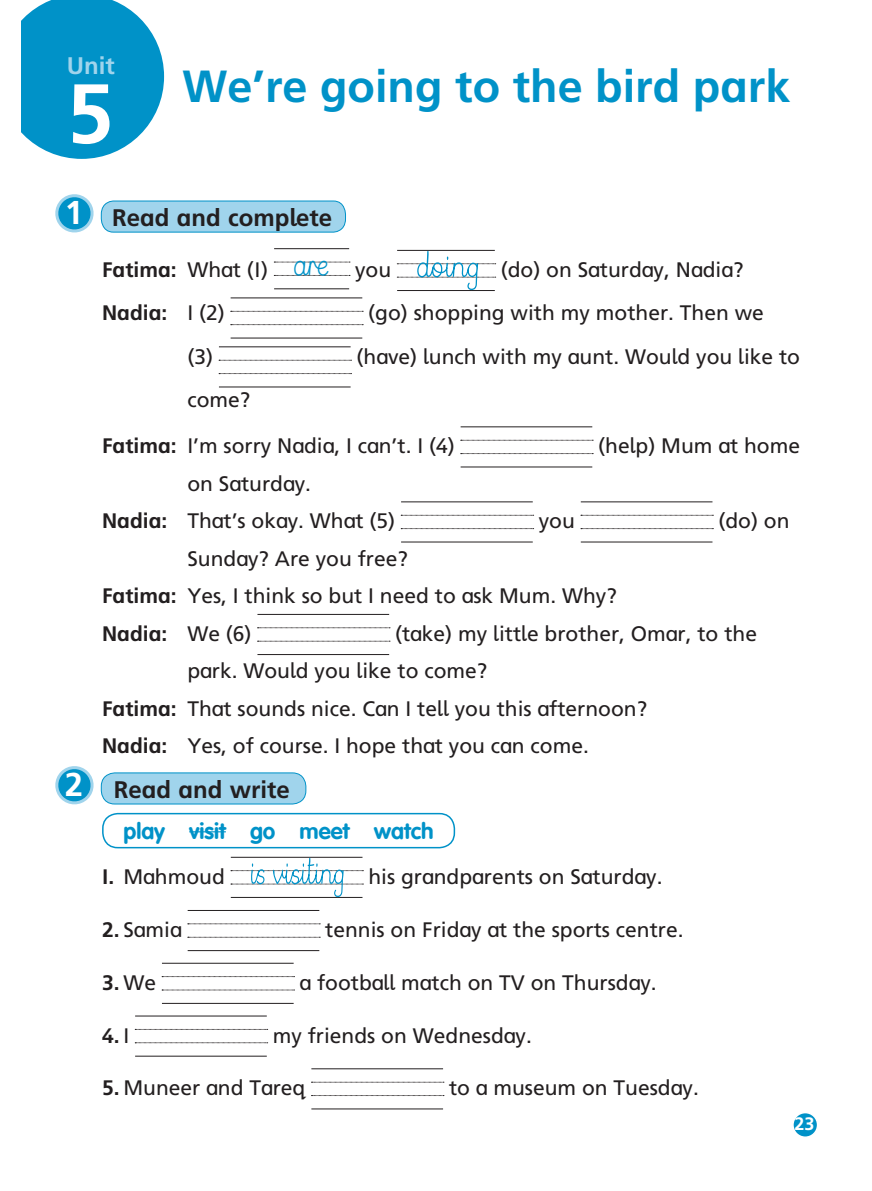
<style>
.page{position:relative;width:872px;height:1191px;background:#fff}
.page>*{position:absolute;margin:0;border:0;box-sizing:border-box;transform-origin:0 0}
.t1{font:700 84px "Frutiger";color:#fff}
.t2{font:700 45px "Infant Frutiger";color:#0092c8}
.t3{font:700 24px "Infant Frutiger";color:#231f20}
.t4{font:700 24px "Infant Frutiger";color:#a0d4ec}
.t5{font:700 22.5px "VAG Rounded";color:#0092c8}
.t6{font:21px/37.5px "Infant Frutiger";color:#231f20}
.t7{font:700 21px "Infant Frutiger";color:#231f20}
.t8{font:700 18px "Frutiger";color:#fff}
.s1{font-family:"Frutiger";font-size:33px;color:#fff}
.s2{font-weight:400}
.s3{font-family:"Cursive Script";font-weight:400;font-size:28.35px;color:#0092c8}
.s4{font-family:"Cursive Scrip 1";font-weight:400;font-size:28.35px;color:#0092c8}
.s5{font-weight:700}
</style>
<div class="page">
<div style="left:793px;top:1112px;width:24px;height:25px;background:#0092c8;border-radius:50%"></div>
<div style="left:792px;top:1111px;width:26px;height:27px;border:2px solid #fff;border-radius:50%"></div>
<svg style="left:21px;top:0;width:144px;height:159px;background:#26a2d0"></svg>
<svg style="left:55px;top:194px;width:39px;height:39px"></svg>
<div style="left:101px;top:201px;width:244px;height:31px;background:#a0d4ec;border-radius:13px"></div>
<div style="left:101px;top:201px;width:245px;height:31px;border:1px solid #0092c8;border-radius:13px"></div>
<hr style="left:274px;top:248px;width:75px;height:1px;background:#231f20">
<svg style="left:274px;top:262px;width:76px;height:1px"></svg>
<svg style="left:274px;top:275px;width:76px;height:1px"></svg>
<hr style="left:274px;top:288px;width:75px;height:1px;background:#231f20">
<hr style="left:397px;top:290px;width:98px;height:1px;background:#231f20">
<svg style="left:397px;top:250px;width:99px;height:40px"></svg>
<hr style="left:231px;top:297px;width:131px;height:1px;background:#231f20">
<svg style="left:231px;top:311px;width:132px;height:1px"></svg>
<svg style="left:231px;top:324px;width:132px;height:1px"></svg>
<hr style="left:231px;top:338px;width:131px;height:1px;background:#231f20">
<hr style="left:219px;top:346px;width:131px;height:1px;background:#231f20">
<svg style="left:219px;top:360px;width:132px;height:1px"></svg>
<svg style="left:219px;top:373px;width:132px;height:1px"></svg>
<hr style="left:219px;top:386px;width:131px;height:1px;background:#231f20">
<hr style="left:460px;top:426px;width:132px;height:1px;background:#231f20">
<svg style="left:461px;top:440px;width:132px;height:1px"></svg>
<svg style="left:461px;top:453px;width:132px;height:1px"></svg>
<hr style="left:460px;top:466px;width:132px;height:1px;background:#231f20">
<hr style="left:401px;top:501px;width:132px;height:1px;background:#231f20">
<svg style="left:401px;top:515px;width:132px;height:1px"></svg>
<svg style="left:401px;top:528px;width:132px;height:1px"></svg>
<hr style="left:401px;top:541px;width:132px;height:1px;background:#231f20">
<hr style="left:581px;top:501px;width:131px;height:1px;background:#231f20">
<svg style="left:581px;top:515px;width:132px;height:1px"></svg>
<svg style="left:581px;top:528px;width:132px;height:1px"></svg>
<hr style="left:581px;top:541px;width:131px;height:1px;background:#231f20">
<hr style="left:257px;top:614px;width:132px;height:1px;background:#231f20">
<svg style="left:257px;top:627px;width:133px;height:1px"></svg>
<svg style="left:257px;top:641px;width:133px;height:1px"></svg>
<hr style="left:257px;top:654px;width:132px;height:1px;background:#231f20">
<svg style="left:55px;top:766px;width:39px;height:39px"></svg>
<div style="left:101px;top:773px;width:205px;height:31px;background:#a0d4ec;border-radius:13px"></div>
<div style="left:101px;top:772px;width:205px;height:32px;border:1px solid #0092c8;border-radius:13px"></div>
<hr style="left:189px;top:831px;width:37px;height:1px;background:#0092c8">
<div style="left:102px;top:813px;width:353px;height:35px;border:2px solid #0092c8;border-radius:15px"></div>
<hr style="left:231px;top:897px;width:131px;height:1px;background:#231f20">
<svg style="left:231px;top:857px;width:132px;height:40px"></svg>
<hr style="left:188px;top:910px;width:131px;height:1px;background:#231f20">
<svg style="left:188px;top:923px;width:132px;height:1px"></svg>
<svg style="left:188px;top:937px;width:132px;height:1px"></svg>
<hr style="left:188px;top:950px;width:131px;height:1px;background:#231f20">
<hr style="left:162px;top:963px;width:132px;height:1px;background:#231f20">
<svg style="left:162px;top:976px;width:132px;height:1px"></svg>
<svg style="left:162px;top:989px;width:132px;height:1px"></svg>
<hr style="left:162px;top:1003px;width:132px;height:1px;background:#231f20">
<hr style="left:135px;top:1015px;width:132px;height:1px;background:#231f20">
<svg style="left:135px;top:1029px;width:133px;height:1px"></svg>
<svg style="left:135px;top:1042px;width:133px;height:1px"></svg>
<hr style="left:135px;top:1055px;width:132px;height:1px;background:#231f20">
<hr style="left:311px;top:1068px;width:132px;height:1px;background:#231f20">
<svg style="left:311px;top:1082px;width:133px;height:1px"></svg>
<svg style="left:311px;top:1095px;width:133px;height:1px"></svg>
<hr style="left:311px;top:1108px;width:132px;height:1px;background:#231f20">
<p class="t4" style="left:67px;top:51px;width:49px">Unit</p>
<h1 class="t1" style="left:67px;top:64px;width:48px">5</h1>
<h2 class="t2" style="left:182px;top:60px;width:609px">We’re going to the bird park</h2>
<p class="t3" style="left:65px;top:204px;width:269px"><span class="s1">1</span> Read and complete</p>
<p class="t7" style="left:102px;top:257px;width:227px">Fatima: <span class="s2">What (1)</span> <span class="s3">a</span><span class="s4">re</span></p>
<p class="t6" style="left:355px;top:250px;width:38px">you</p>
<p class="t6" style="left:501px;top:250px;width:244px">(do) on Saturday, Nadia?</p>
<p class="t7" style="left:102px;top:301px;width:124px">Nadia: <span class="s2">I (2)</span></p>
<p class="t6" style="left:368px;top:294px;width:397px">(go) shopping with my mother. Then we</p>
<p class="t6" style="left:187px;top:337px;width:27px">(3)</p>
<p class="t6" style="left:356px;top:337px;width:445px">(have) lunch with my aunt. Would you like to</p>
<p class="t6" style="left:102px;top:377px;width:354px;line-height:46px;text-indent:85px">come?<br><span class="s5">Fatima:</span> I’m sorry Nadia, I can’t. I (4)</p>
<p class="t6" style="left:598px;top:427px;width:203px">(help) Mum at home</p>
<p class="t6" style="left:102px;top:464px;width:294px;text-align:center">on Saturday.<br><span class="s5">Nadia:</span> That’s okay. What (5)</p>
<p class="t6" style="left:538px;top:502px;width:38px">you</p>
<p class="t6" style="left:718px;top:502px;width:73px">(do) on</p>
<p class="t6" style="left:102px;top:539px;width:516px;text-indent:85px">Sunday? Are you free?<br><span class="s5">Fatima:</span> Yes, I think so but I need to ask Mum. Why?<br><span class="s5">Nadia:</span> We (6)</p>
<p class="t6" style="left:395px;top:614px;width:363px">(take) my little brother, Omar, to the</p>
<p class="t6" style="left:187px;top:652px;width:301px">park. Would you like to come?</p>
<p class="t6" style="left:102px;top:689px;width:547px"><span class="s5">Fatima:</span> That sounds nice. Can I tell you this afternoon?</p>
<p class="t6" style="left:102px;top:727px;width:488px"><span class="s5">Nadia:</span> Yes, of course. I hope that you can come.</p>
<p class="t3" style="left:65px;top:775px;width:226px"><span class="s1">2</span> Read and write</p>
<p class="t5" style="left:123px;top:818px;width:312px">play visit go meet watch</p>
<p class="t6" style="left:102px;top:858px;width:124px"><span class="s5">1.</span> Mahmoud</p>
<p class="t6" style="left:368px;top:858px;width:296px">his grandparents on Saturday.</p>
<p class="t6" style="left:102px;top:910px;width:81px"><span class="s5">2.</span> Samia</p>
<p class="t6" style="left:325px;top:910px;width:360px">tennis on Friday at the sports centre.</p>
<p class="t7" style="left:102px;top:970px;width:55px">3. <span class="s2">We</span></p>
<p class="t6" style="left:299px;top:963px;width:359px">a football match on TV on Thursday.</p>
<p class="t7" style="left:102px;top:1022px;width:29px">4. <span class="s2">I</span></p>
<p class="t6" style="left:273px;top:1016px;width:261px">my friends on Wednesday.</p>
<p class="t6" style="left:102px;top:1069px;width:206px"><span class="s5">5.</span> Muneer and Tareq</p>
<p class="t6" style="left:449px;top:1069px;width:251px">to a museum on Tuesday.</p>
<p class="t8" style="left:794px;top:1113px;width:22px">23</p>
</div>
